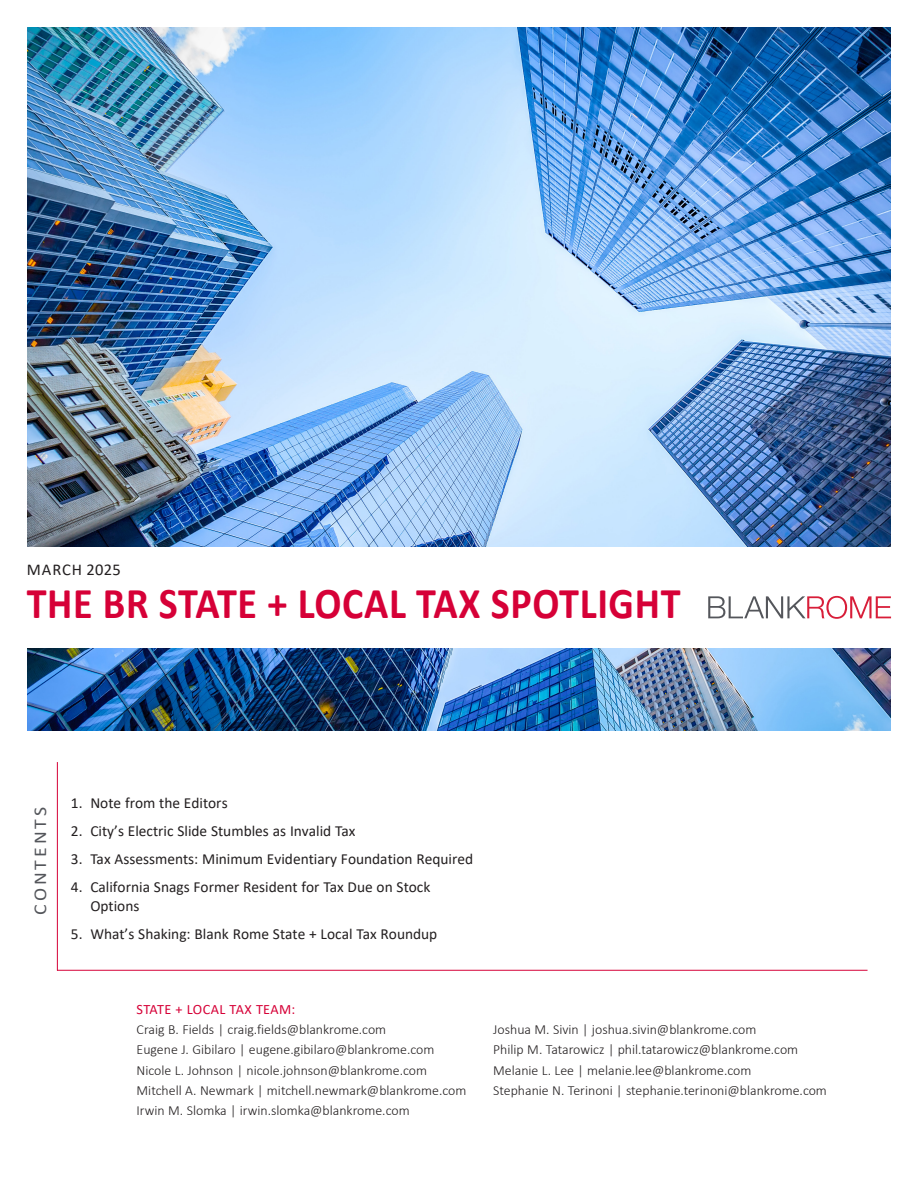
<style>
.page{position:relative;width:918px;height:1188px;background:#fff}
.page>*{position:absolute;margin:0;border:0;box-sizing:border-box;transform-origin:0 0}
.t1{font:700 44.1px "Calibri";letter-spacing:.015em;color:#d60037;scale:.91 1}
.t2{font:18px "Calibri";letter-spacing:.15em;color:#54565b;scale:1.1 1}
.t3{font:16.5px "Calibri";letter-spacing:.045em;color:#231f20}
._8_TOC{font:15.3px/18.5px "Calibri";color:#231f20}
.t4{font:14.25px "Calibri";letter-spacing:.025em;color:#d60037}
.t5{font:300 13.8px "Calibri";color:#231f20}
</style>
<div class="page">
<hr style="left:57px;top:762px;width:1px;height:209px;background:#d60037">
<hr style="left:57px;top:970px;width:811px;height:1px;background:#d60037">
<img style="left:27px;top:27px;width:864px;height:703px">
<div style="left:0;top:547px;width:917px;height:101px;background:#fff"></div>
<svg style="left:708px;top:596px;width:183px;height:23px"></svg>
<p class="t3" style="left:27px;top:559px;width:95px">MARCH 2025</p>
<p class="t1" style="left:27px;top:572px;width:720px">THE BR STATE + LOCAL TAX SPOTLIGHT</p>
<p class="t2" style="left:28px;top:915px;width:100px;rotate:-90deg">CONTENTS</p>
<p class="_8_TOC" style="left:71px;top:793px;width:158px">1. Note from the Editors</p>
<p class="_8_TOC" style="left:71px;top:821px;width:286px">2. City’s Electric Slide Stumbles as Invalid Tax</p>
<p class="_8_TOC" style="left:71px;top:849px;width:404px">3. Tax Assessments: Minimum Evidentiary Foundation Required</p>
<p class="_8_TOC" style="left:90px;top:878px;width:342px;text-indent:-19px">4. California Snags Former Resident for Tax Due on Stock<br>Options</p>
<p class="_8_TOC" style="left:71px;top:924px;width:368px">5. What’s Shaking: Blank Rome State + Local Tax Roundup</p>
<p class="t4" style="left:137px;top:999px;width:160px">STATE + LOCAL TAX TEAM:</p>
<p class="t5" style="left:137px;top:1021px;width:251px">Craig B. Fields | craig.fields@blankrome.com</p>
<p class="t5" style="left:137px;top:1041px;width:299px">Eugene J. Gibilaro | eugene.gibilaro@blankrome.com</p>
<p class="t5" style="left:137px;top:1062px;width:292px">Nicole L. Johnson | nicole.johnson@blankrome.com</p>
<p class="t5" style="left:137px;top:1082px;width:331px">Mitchell A. Newmark | mitchell.newmark@blankrome.com</p>
<p class="t5" style="left:137px;top:1102px;width:275px">Irwin M. Slomka | irwin.slomka@blankrome.com</p>
<p class="t5" style="left:493px;top:1021px;width:265px">Joshua M. Sivin | joshua.sivin@blankrome.com</p>
<p class="t5" style="left:493px;top:1041px;width:307px">Philip M. Tatarowicz | phil.tatarowicz@blankrome.com</p>
<p class="t5" style="left:493px;top:1061px;width:260px">Melanie L. Lee | melanie.lee@blankrome.com</p>
<p class="t5" style="left:493px;top:1082px;width:335px">Stephanie N. Terinoni | stephanie.terinoni@blankrome.com</p>
</div>
